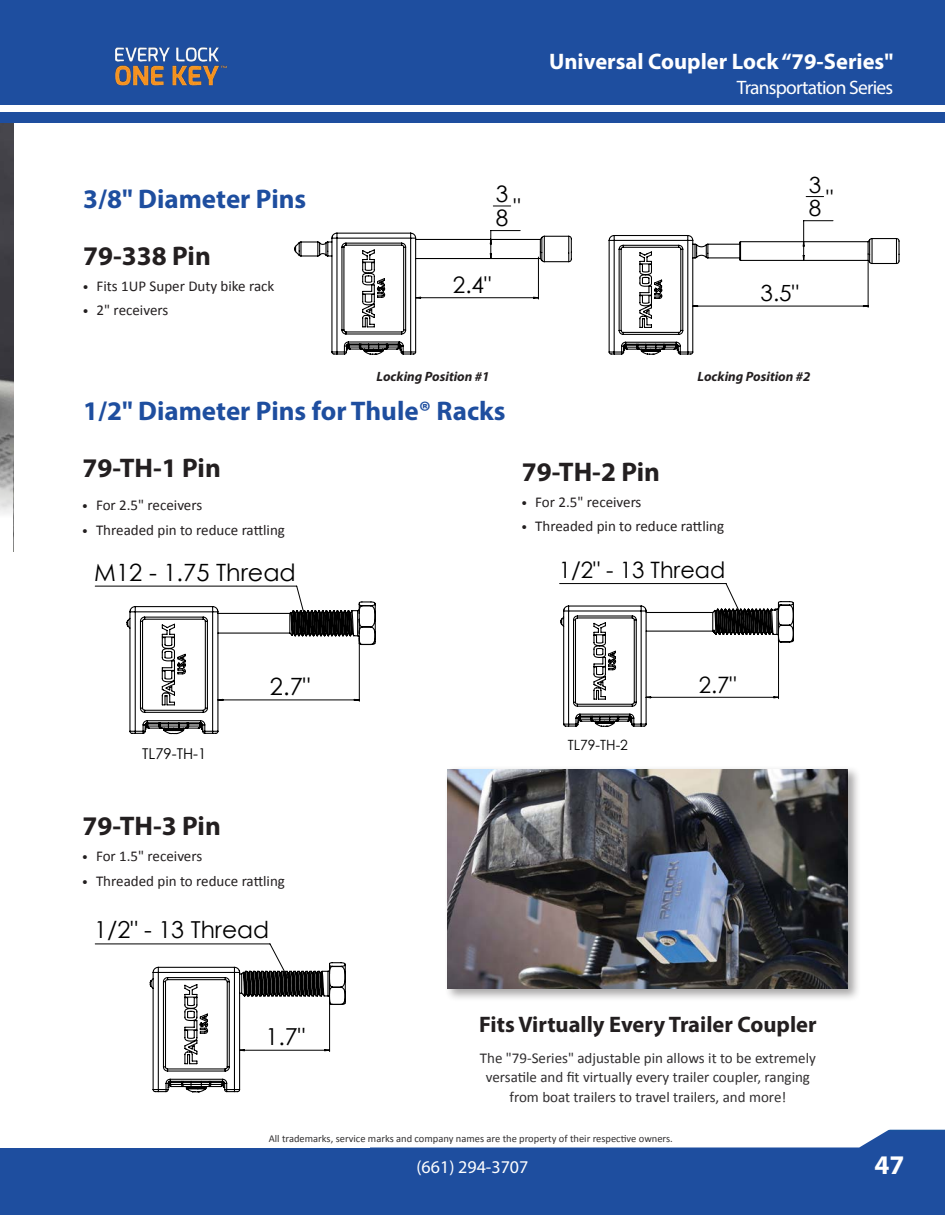
<style>
.page{position:relative;width:945px;height:1215px;background:#fff}
.page>*{position:absolute;margin:0;border:0;box-sizing:border-box;transform-origin:0 0}
.Subheading_1_Blue_L{font:700 27px "Myriad Pro";color:#1e4e9f}
.Subheading_1_Black_L{font:700 27px "Myriad Pro";color:#231f20}
.t1{font:700 27px "Myriad Pro";color:#fff}
.t2{font:23.85px "Century Gothic";color:#000}
.t3{font:23.4px "Century Gothic";color:#000}
.t4{font:22.8px/23.2px "Century Gothic";color:#000}
.t5{font:22.65px "Century Gothic";color:#000}
.Subheading_2_Black_C{font:700 22.5px "Myriad Pro";color:#231f20}
.Header_Heading_White{font:700 22.5px "Myriad Pro";color:#fff}
.t6{font:22.35px/22.8px "Century Gothic";color:#000}
.Header_Subheading_White{font:19.5px "Myriad Pro";letter-spacing:-.04em;color:#fff}
.t7{font:18px "Myriad Pro";color:#fff}
.t8{font:15px "Calibri";color:#231f20}
.Body_Copy_Black_C{font:15px/19.5px "Calibri";color:#312f30;text-align:center}
.t9{font:14.85px "Century Gothic";color:#000}
.t10{font:14.1px "Century Gothic";color:#000}
.Subheading_4_Black_Italic_C{font:italic 700 13.5px "Myriad Pro";color:#231f20}
.Body_Copy_Black_L_7_Pnt_Font{font:10.5px "Calibri";color:#312f30}
.s1{font-family:"Myriad Pro";font-weight:700}
</style>
<div class="page">
<div style="left:0;top:1130px;width:945px;height:85px;background:#1e4e9f"></div>
<div style="left:0;top:0;width:945px;height:123px;background:#1e4e9f"></div>
<div style="left:0;top:105px;width:945px;height:6px;background:#fff"></div>
<img style="left:115px;top:47px;width:112px;height:39px">
<div style="left:0;top:1126px;width:370px;height:22px;background:#fff"></div>
<svg style="left:370px;top:1129px;width:562px;height:19px"></svg>
<img style="left:0;top:123px;width:14px;height:311px">
<svg style="left:0;top:434px;width:14px;height:118px"></svg>
<div style="left:444px;top:766px;width:417px;height:236px;background:#231f20;opacity:.4"></div>
<img style="left:448px;top:769px;width:400px;height:220px">
<svg style="left:294px;top:205px;width:278px;height:150px"></svg>
<svg style="left:608px;top:196px;width:292px;height:159px"></svg>
<svg style="left:94px;top:585px;width:282px;height:150px"></svg>
<svg style="left:559px;top:583px;width:235px;height:144px"></svg>
<svg style="left:94px;top:943px;width:252px;height:150px"></svg>
<p class="Header_Heading_White" style="left:549px;top:47px;width:346px">Universal Coupler Lock “79-Series"</p>
<p class="Subheading_1_Blue_L" style="left:83px;top:181px;width:225px">3/8" Diameter Pins</p>
<p class="Subheading_1_Black_L" style="left:83px;top:239px;width:129px">79-338 Pin</p>
<p class="t8" style="left:83px;top:276px;width:193px"><span class="s1">•</span> Fits 1UP Super Duty bike rack</p>
<p class="t8" style="left:83px;top:301px;width:87px"><span class="s1">•</span> 2" receivers</p>
<h3 class="t4" style="left:496px;top:182px;width:14px">3<br>8</h3>
<h3 class="t4" style="left:513px;top:195px;width:9px">"</h3>
<h3 class="t4" style="left:453px;top:273px;width:40px">2.4"</h3>
<p class="Header_Subheading_White" style="left:737px;top:75px;width:158px">Transportation Series</p>
<h3 class="t6" style="left:809px;top:173px;width:14px">3<br>8</h3>
<h3 class="t6" style="left:826px;top:186px;width:8px">"</h3>
<h3 class="t6" style="left:760px;top:282px;width:40px">3.5"</h3>
<p class="Subheading_4_Black_Italic_C" style="left:377px;top:368px;width:114px">Locking Position #1</p>
<p class="Subheading_4_Black_Italic_C" style="left:698px;top:368px;width:114px">Locking Position #2</p>
<p class="Subheading_1_Blue_L" style="left:83px;top:394px;width:424px">1/2" Diameter Pins for Thule® Racks</p>
<p class="Subheading_1_Black_L" style="left:82px;top:450px;width:140px">79-TH-1 Pin</p>
<p class="Subheading_1_Black_L" style="left:522px;top:454px;width:140px">79-TH-2 Pin</p>
<p class="t8" style="left:82px;top:496px;width:121px"><span class="s1">•</span> For 2.5" receivers</p>
<p class="t8" style="left:82px;top:521px;width:204px"><span class="s1">•</span> Threaded pin to reduce rattling</p>
<p class="t8" style="left:522px;top:492px;width:121px"><span class="s1">•</span> For 2.5" receivers</p>
<p class="t8" style="left:522px;top:517px;width:204px"><span class="s1">•</span> Threaded pin to reduce rattling</p>
<h2 class="t2" style="left:94px;top:557px;width:203px">M12 - 1.75 Thread</h2>
<h3 class="t5" style="left:559px;top:556px;width:168px">1/2" - 13 Thread</h3>
<p class="t9" style="left:142px;top:745px;width:66px">TL79-TH-1</p>
<p class="Subheading_1_Black_L" style="left:82px;top:809px;width:140px">79-TH-3 Pin</p>
<h2 class="t2" style="left:270px;top:672px;width:42px">2.7"</h2>
<p class="t8" style="left:82px;top:847px;width:121px"><span class="s1">•</span> For 1.5" receivers</p>
<p class="t8" style="left:82px;top:872px;width:204px"><span class="s1">•</span> Threaded pin to reduce rattling</p>
<h3 class="t3" style="left:94px;top:916px;width:176px">1/2" - 13 Thread</h3>
<p class="t10" style="left:568px;top:737px;width:62px">TL79-TH-2</p>
<h3 class="t5" style="left:699px;top:671px;width:39px">2.7"</h3>
<h3 class="t3" style="left:266px;top:1023px;width:41px">1.7"</h3>
<p class="Subheading_2_Black_C" style="left:479px;top:1010px;width:339px">Fits Virtually Every Trailer Coupler</p>
<p class="Body_Copy_Black_C" style="left:480px;top:1048px;width:338px">The "79-Series" adjustable pin allows it to be extremely versatile and fit virtually every trailer coupler, ranging from boat trailers to travel trailers, and more!</p>
<p class="Body_Copy_Black_L_7_Pnt_Font" style="left:269px;top:1131px;width:406px">All trademarks, service marks and company names are the property of their respective owners.</p>
<p class="t7" style="left:417px;top:1156px;width:113px">(661) 294-3707</p>
<h1 class="t1" style="left:875px;top:1148px;width:31px">47</h1>
</div>
